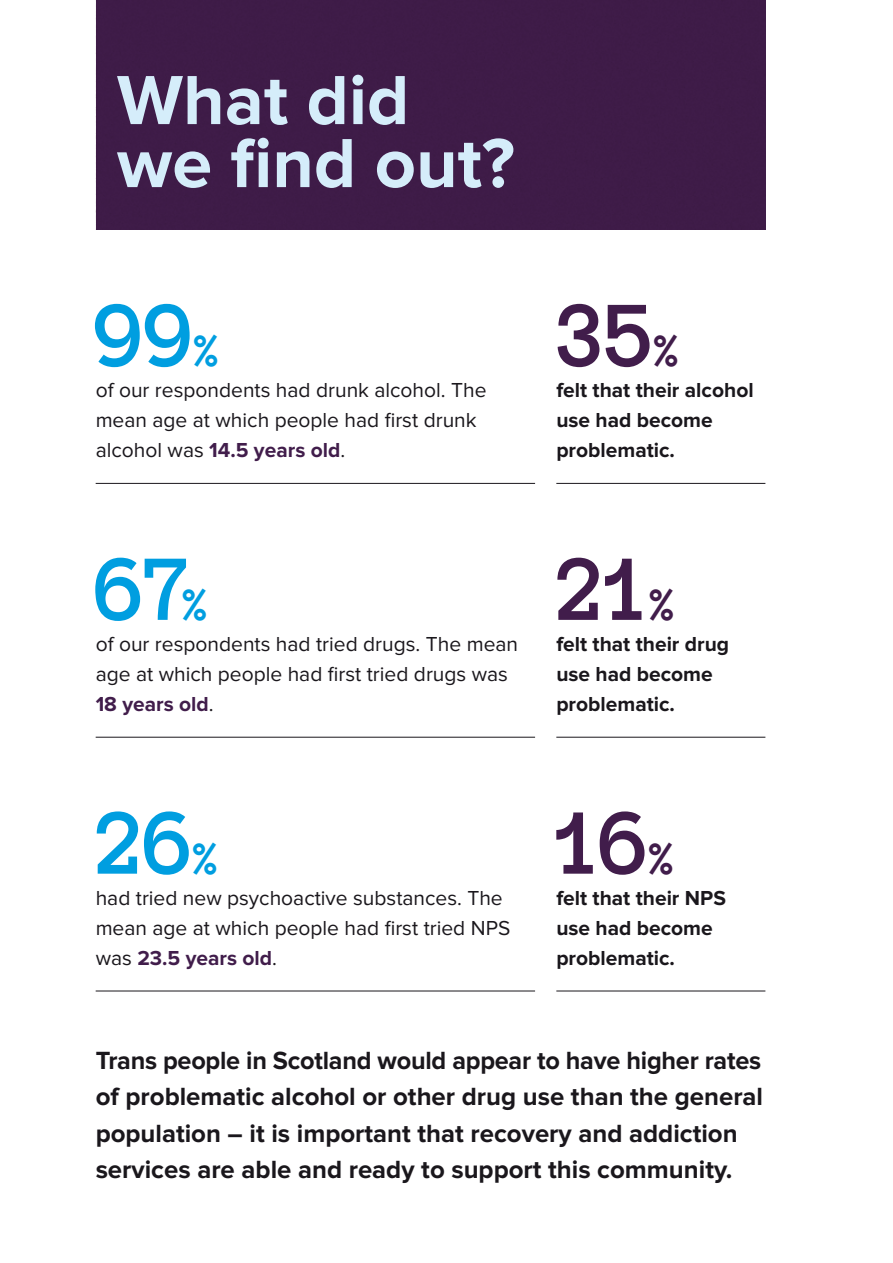
<style>
.page{position:relative;width:893px;height:1263px;background:#fff}
.page>*{position:absolute;margin:0;border:0;box-sizing:border-box;transform-origin:0 0}
.t1{font:700 96px "Anonymous Pro";color:#009ee0}
.t2{font:700 96px "Anonymous Pro";color:#411d4b}
.t3{font:700 72px/63px "Proxima Nova";color:#d5edfa}
.t4{font:700 25.8px/36.2px "Proxima Nova";color:#1a171c}
.t5{font:21px/30px "Proxima Nova";color:#1a171c}
.t6{font:700 21px/30px "Proxima Nova";color:#1a171c}
.s1{font-size:48px}
.s2{font-weight:700;color:#411d4b}
</style>
<div class="page">
<div style="left:96px;top:0;width:669px;height:230px;background:#3e1b48"></div>
<hr style="left:96px;top:483px;width:439px;height:1px;background:#1a171c">
<hr style="left:556px;top:483px;width:209px;height:1px;background:#1a171c">
<hr style="left:556px;top:737px;width:209px;height:1px;background:#1a171c">
<hr style="left:96px;top:737px;width:439px;height:1px;background:#1a171c">
<hr style="left:556px;top:991px;width:209px;height:1px;background:#1a171c">
<hr style="left:96px;top:991px;width:439px;height:1px;background:#1a171c">
<h2 class="t3" style="left:117px;top:70px;width:399px">What did we find out?</h2>
<h1 class="t1" style="left:96px;top:279px;width:127px">99<span class="s1">%</span></h1>
<p class="t5" style="left:96px;top:375px;width:392px">of our respondents had drunk alcohol. The mean age at which people had first drunk alcohol was <span class="s2">14.5 years old</span>.</p>
<h1 class="t1" style="left:96px;top:533px;width:116px">67<span class="s1">%</span></h1>
<p class="t5" style="left:96px;top:629px;width:424px">of our respondents had tried drugs. The mean age at which people had first tried drugs was<br><span class="s2">18 years old</span>.</p>
<h1 class="t1" style="left:96px;top:787px;width:126px">26<span class="s1">%</span></h1>
<p class="t5" style="left:96px;top:883px;width:416px">had tried new psychoactive substances. The mean age at which people had first tried NPS was <span class="s2">23.5 years old</span>.</p>
<h1 class="t2" style="left:556px;top:279px;width:126px">35<span class="s1">%</span></h1>
<p class="t6" style="left:556px;top:375px;width:199px">felt that their alcohol use had become problematic.</p>
<h1 class="t2" style="left:556px;top:533px;width:122px">21<span class="s1">%</span></h1>
<p class="t6" style="left:556px;top:629px;width:174px">felt that their drug use had become problematic.</p>
<h1 class="t2" style="left:556px;top:787px;width:121px">16<span class="s1">%</span></h1>
<p class="t6" style="left:556px;top:883px;width:171px">felt that their NPS use had become problematic.</p>
<p class="t4" style="left:96px;top:1043px;width:669px">Trans people in Scotland would appear to have higher rates of problematic alcohol or other drug use than the general population – it is important that recovery and addiction services are able and ready to support this community.</p>
</div>
